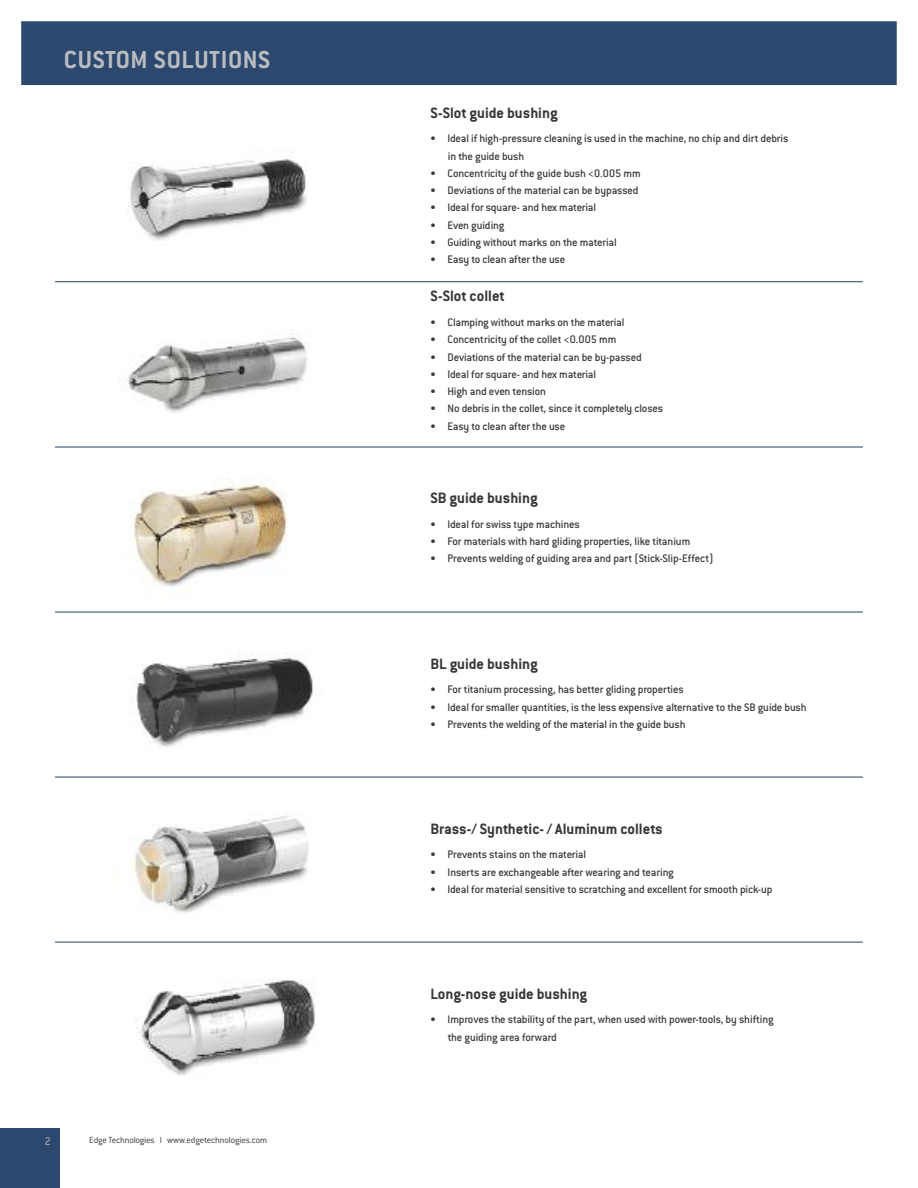
<style>
.page{position:relative;width:918px;height:1188px;background:#fff}
.page>*{position:absolute;margin:0;border:0;box-sizing:border-box;transform-origin:0 0}
.t1{font:700 27px "Conduit ITC";letter-spacing:.025em;color:#babdc0}
.t2{font:700 16.5px "Conduit ITC";color:#393839}
.t3{font:500 12px/17.2px "Conduit ITC";letter-spacing:-.015em;color:#393839}
.t4{font:300 12px "Conduit ITC";color:#babdc0}
.t5{font:300 9.75px "Conduit ITC";letter-spacing:-.015em;color:#393839}
</style>
<div class="page">
<div style="left:22px;top:22px;width:874px;height:62px;background:#2c486e"></div>
<div style="left:21px;top:21px;width:876px;height:64px;border:1px solid #2c486e"></div>
<img style="left:129px;top:152px;width:178px;height:89px">
<hr style="left:55px;top:281px;width:808px;height:1px;background:#2c486e">
<div style="left:0;top:1128px;width:60px;height:60px;background:#2c486e"></div>
<img style="left:126px;top:337px;width:183px;height:76px">
<img style="left:130px;top:478px;width:157px;height:109px">
<img style="left:94px;top:652px;width:288px;height:125px">
<img style="left:133px;top:815px;width:176px;height:98px">
<hr style="left:55px;top:446px;width:808px;height:2px;background:#2c486e">
<hr style="left:55px;top:612px;width:808px;height:1px;background:#2c486e">
<hr style="left:55px;top:777px;width:808px;height:1px;background:#2c486e">
<img style="left:135px;top:979px;width:180px;height:97px">
<hr style="left:55px;top:942px;width:808px;height:1px;background:#2c486e">
<h1 class="t1" style="left:64px;top:51px;width:208px">CUSTOM SOLUTIONS</h1>
<p class="t4" style="left:45px;top:1137px;width:8px">2</p>
<p class="t5" style="left:89px;top:1137px;width:180px">Edge Technologies I www.edgetechnologies.com</p>
<h2 class="t2" style="left:431px;top:107px;width:128px">S-Slot guide bushing</h2>
<p class="t3" style="left:448px;top:131px;width:342px;text-indent:-17px">• Ideal if high-pressure cleaning is used in the machine, no chip and dirt debris in the guide bush</p>
<p class="t3" style="left:431px;top:166px;width:212px">• Concentricity of the guide bush &lt;0.005 mm</p>
<p class="t3" style="left:431px;top:183px;width:210px">• Deviations of the material can be bypassed</p>
<p class="t3" style="left:431px;top:200px;width:167px">• Ideal for square- and hex material</p>
<p class="t3" style="left:431px;top:218px;width:75px">• Even guiding</p>
<p class="t3" style="left:431px;top:235px;width:188px">• Guiding without marks on the material</p>
<p class="t3" style="left:431px;top:252px;width:136px">• Easy to clean after the use</p>
<h2 class="t2" style="left:431px;top:291px;width:76px">S-Slot collet</h2>
<p class="t3" style="left:431px;top:315px;width:195px">• Clamping without marks on the material</p>
<p class="t3" style="left:431px;top:332px;width:187px">• Concentricity of the collet &lt;0.005 mm</p>
<p class="t3" style="left:431px;top:350px;width:213px">• Deviations of the material can be by-passed</p>
<p class="t3" style="left:431px;top:367px;width:167px">• Ideal for square- and hex material</p>
<p class="t3" style="left:431px;top:384px;width:117px">• High and even tension</p>
<p class="t3" style="left:431px;top:401px;width:234px">• No debris in the collet, since it completely closes</p>
<p class="t3" style="left:431px;top:419px;width:136px">• Easy to clean after the use</p>
<h2 class="t2" style="left:431px;top:493px;width:108px">SB guide bushing</h2>
<p class="t3" style="left:431px;top:517px;width:151px">• Ideal for swiss type machines</p>
<p class="t3" style="left:431px;top:534px;width:261px">• For materials with hard gliding properties, like titanium</p>
<p class="t3" style="left:431px;top:551px;width:284px">• Prevents welding of guiding area and part (Stick-Slip-Effect)</p>
<h2 class="t2" style="left:431px;top:658px;width:109px">BL guide bushing</h2>
<p class="t3" style="left:431px;top:682px;width:255px">• For titanium processing, has better gliding properties</p>
<p class="t3" style="left:431px;top:700px;width:378px">• Ideal for smaller quantities, is the less expensive alternative to the SB guide bush</p>
<p class="t3" style="left:431px;top:717px;width:256px">• Prevents the welding of the material in the guide bush</p>
<h2 class="t2" style="left:431px;top:823px;width:234px">Brass-/ Synthetic- / Aluminum collets</h2>
<p class="t3" style="left:431px;top:847px;width:157px">• Prevents stains on the material</p>
<p class="t3" style="left:431px;top:865px;width:245px">• Inserts are exchangeable after wearing and tearing</p>
<p class="t3" style="left:431px;top:882px;width:343px">• Ideal for material sensitive to scratching and excellent for smooth pick-up</p>
<h2 class="t2" style="left:431px;top:988px;width:158px">Long-nose guide bushing</h2>
<p class="t3" style="left:448px;top:1012px;width:327px;text-indent:-17px">• Improves the stability of the part, when used with power-tools, by shifting the guiding area forward</p>
</div>
